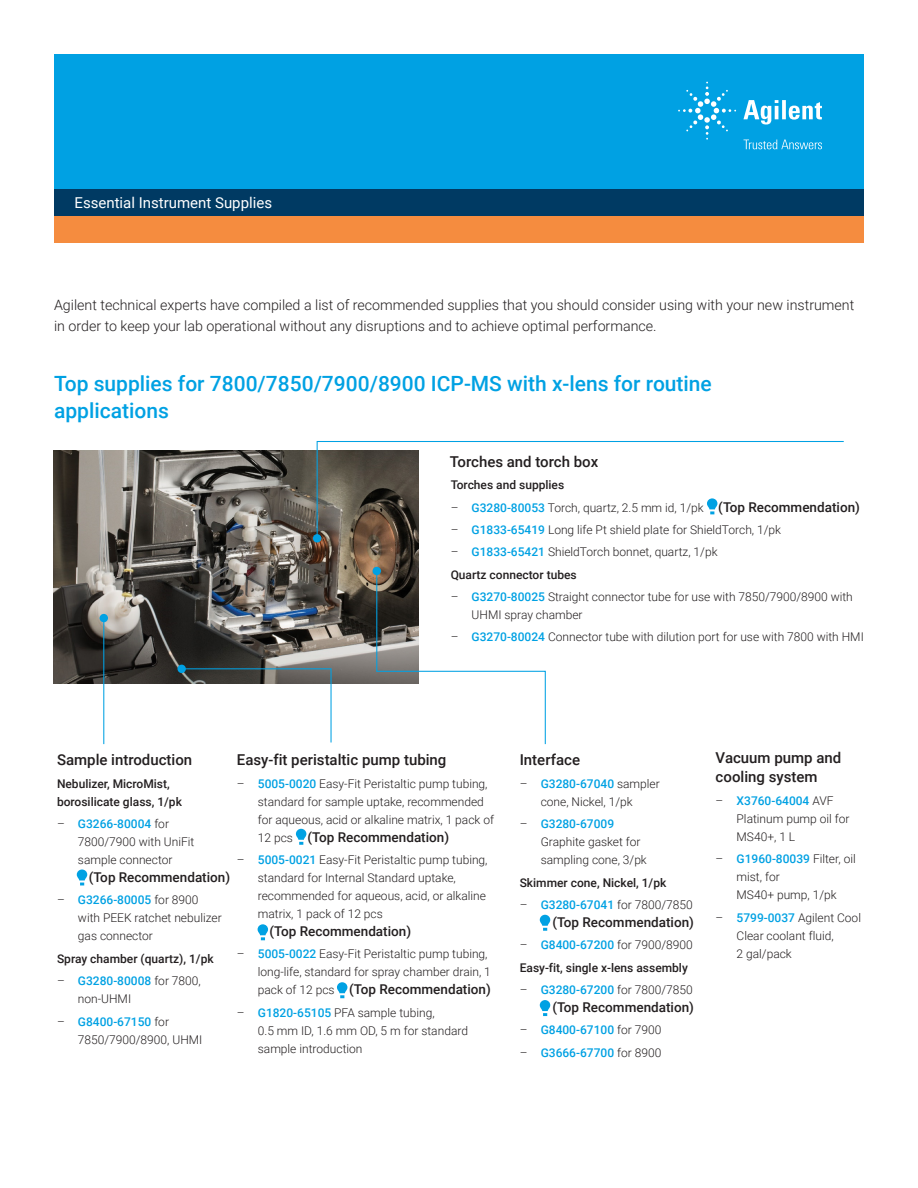
<style>
.page{position:relative;width:918px;height:1188px;background:#fff}
.page>*{position:absolute;margin:0;border:0;box-sizing:border-box;transform-origin:0 0}
.DATA_subhead_large_b{font:500 21px/27px "Roboto";color:#00a1e3}
.FLYER_text_black{font:500 15px/19.5px "Roboto";color:#231f20}
.DATA_header{font:15px "Roboto";color:#fff}
.DATA_opener_text{font:300 14.25px/21px "Roboto";color:#231f20}
.t1{font:500 13.5px "Roboto";color:#231f20}
.t2{font:300 12px/18px "Roboto";color:#231f20}
.FLYER_text_black-2{font:500 12px/18px "Roboto";color:#231f20}
.t3{font:500 12px "Roboto";color:#00a1e3}
.s1{font-weight:500;color:#00a1e3}
.s2{font-weight:500;font-size:13.5px}
.s3{font-weight:300;color:#231f20}
.s4{font-weight:300;font-size:12px}
</style>
<div class="page">
<div style="left:54px;top:216px;width:810px;height:27px;background:#f58c3f"></div>
<div style="left:54px;top:189px;width:810px;height:27px;background:#003a63"></div>
<div style="left:54px;top:54px;width:810px;height:135px;background:#00a1e3"></div>
<svg style="left:743px;top:100px;width:79px;height:25px"></svg>
<svg style="left:678px;top:82px;width:58px;height:58px"></svg>
<svg style="left:744px;top:140px;width:78px;height:9px"></svg>
<img style="left:54px;top:450px;width:364px;height:233px">
<svg style="left:316px;top:441px;width:528px;height:98px"></svg>
<div style="left:313px;top:534px;width:8px;height:8px;background:#00a1e3;border-radius:50%"></div>
<svg style="left:181px;top:668px;width:151px;height:75px"></svg>
<div style="left:177px;top:665px;width:9px;height:8px;background:#00a1e3;border-radius:50%"></div>
<svg style="left:376px;top:570px;width:170px;height:175px"></svg>
<div style="left:373px;top:567px;width:8px;height:8px;background:#00a1e3;border-radius:50%"></div>
<hr style="left:103px;top:618px;width:1px;height:126px;background:#00a1e3">
<div style="left:100px;top:614px;width:8px;height:8px;background:#00a1e3;border-radius:50%"></div>
<svg style="left:337px;top:982px;width:10px;height:16px"></svg>
<svg style="left:540px;top:915px;width:10px;height:16px"></svg>
<svg style="left:707px;top:498px;width:10px;height:16px"></svg>
<svg style="left:540px;top:1000px;width:10px;height:16px"></svg>
<svg style="left:296px;top:829px;width:10px;height:16px"></svg>
<svg style="left:258px;top:924px;width:10px;height:16px"></svg>
<svg style="left:77px;top:870px;width:10px;height:16px"></svg>
<p class="DATA_header" style="left:75px;top:192px;width:199px">Essential Instrument Supplies</p>
<p class="DATA_opener_text" style="left:54px;top:294px;width:802px">Agilent technical experts have compiled a list of recommended supplies that you should consider using with your new instrument in order to keep your lab operational without any disruptions and to achieve optimal performance.</p>
<p class="DATA_subhead_large_b" style="left:54px;top:369px;width:659px">Top supplies for 7800/7850/7900/8900 ICP-MS with x-lens for routine applications</p>
<p class="FLYER_text_black" style="left:450px;top:451px;width:150px">Torches and torch box</p>
<p class="FLYER_text_black-2" style="left:451px;top:476px;width:115px">Torches and supplies</p>
<p class="t2" style="left:451px;top:498px;width:411px">– <span class="s1">G3280-80053</span> Torch, quartz, 2.5 mm id, 1/pk <span class="s2">(Top Recommendation)</span></p>
<p class="t2" style="left:451px;top:520px;width:332px">– <span class="s1">G1833-65419</span> Long life Pt shield plate for ShieldTorch, 1/pk</p>
<p class="t2" style="left:451px;top:543px;width:268px">– <span class="s1">G1833-65421</span> ShieldTorch bonnet, quartz, 1/pk</p>
<p class="FLYER_text_black-2" style="left:451px;top:565px;width:128px">Quartz connector tubes</p>
<p class="t2" style="left:472px;top:587px;width:383px;text-indent:-21px">– <span class="s1">G3270-80025</span> Straight connector tube for use with 7850/7900/8900 with<br>UHMI spray chamber</p>
<p class="t2" style="left:451px;top:628px;width:415px">– <span class="s1">G3270-80024</span> Connector tube with dilution port for use with 7800 with HMI</p>
<p class="FLYER_text_black" style="left:57px;top:749px;width:137px">Sample introduction</p>
<p class="FLYER_text_black-2" style="left:57px;top:774px;width:126px">Nebulizer, MicroMist, borosilicate glass, 1/pk</p>
<p class="t2" style="left:78px;top:814px;width:118px;text-indent:-21px">– <span class="s1">G3266-80004</span> for<br>7800/7900 with UniFit sample connector</p>
<p class="t1" style="left:89px;top:868px;width:143px">(Top Recommendation)</p>
<p class="t3" style="left:57px;top:892px;width:143px"><span class="s3">–</span> G3266-80005 <span class="s3">for 8900</span></p>
<p class="t2" style="left:78px;top:909px;width:145px">with PEEK ratchet nebulizer gas connector</p>
<p class="FLYER_text_black-2" style="left:57px;top:949px;width:158px">Spray chamber (quartz), 1/pk</p>
<p class="t2" style="left:78px;top:972px;width:124px;text-indent:-21px">– <span class="s1">G3280-80008</span> for 7800, non-UHMI</p>
<p class="t2" style="left:78px;top:1012px;width:126px;text-indent:-21px">– <span class="s1">G8400-67150</span> for<br>7850/7900/8900, UHMI</p>
<p class="FLYER_text_black" style="left:237px;top:749px;width:211px">Easy-fit peristaltic pump tubing</p>
<p class="t2" style="left:258px;top:774px;width:238px;text-indent:-21px">– <span class="s1">5005-0020</span> Easy-Fit Peristaltic pump tubing, standard for sample uptake, recommended for aqueous, acid or alkaline matrix, 1 pack of</p>
<p class="t1" style="left:258px;top:827px;width:193px"><span class="s4">12 pcs</span> (Top Recommendation)</p>
<p class="t2" style="left:258px;top:850px;width:231px;text-indent:-21px">– <span class="s1">5005-0021</span> Easy-Fit Peristaltic pump tubing, standard for Internal Standard uptake, recommended for aqueous, acid, or alkaline matrix, 1 pack of 12 pcs</p>
<p class="t1" style="left:270px;top:922px;width:143px">(Top Recommendation)</p>
<p class="t2" style="left:237px;top:945px;width:256px;text-align:right">– <span class="s1">5005-0022</span> Easy-Fit Peristaltic pump tubing, long-life, standard for spray chamber drain, 1</p>
<p class="t1" style="left:258px;top:980px;width:235px"><span class="s4">pack of 12 pcs</span> (Top Recommendation)</p>
<p class="t2" style="left:258px;top:1003px;width:212px;text-indent:-21px">– <span class="s1">G1820-65105</span> PFA sample tubing,<br>0.5 mm ID, 1.6 mm OD, 5 m for standard sample introduction</p>
<p class="FLYER_text_black" style="left:520px;top:749px;width:62px">Interface</p>
<p class="t2" style="left:520px;top:774px;width:142px;text-align:center">– <span class="s1">G3280-67040</span> sampler cone, Nickel, 1/pk</p>
<p class="t2" style="left:541px;top:814px;width:108px;text-indent:-21px">– <span class="s1">G3280-67009<br></span>Graphite gasket for sampling cone, 3/pk</p>
<p class="FLYER_text_black-2" style="left:520px;top:873px;width:148px">Skimmer cone, Nickel, 1/pk</p>
<p class="t2" style="left:520px;top:895px;width:174px">– <span class="s1">G3280-67041</span> for 7800/7850</p>
<p class="t1" style="left:552px;top:913px;width:143px">(Top Recommendation)</p>
<p class="t2" style="left:520px;top:935px;width:174px">– <span class="s1">G8400-67200</span> for 7900/8900</p>
<p class="FLYER_text_black-2" style="left:520px;top:958px;width:170px">Easy-fit, single x-lens assembly</p>
<p class="t2" style="left:520px;top:980px;width:174px">– <span class="s1">G3280-67200</span> for 7800/7850</p>
<p class="t1" style="left:552px;top:998px;width:143px">(Top Recommendation)</p>
<p class="t3" style="left:520px;top:1022px;width:143px"><span class="s3">–</span> G8400-67100 <span class="s3">for 7900</span></p>
<p class="t3" style="left:520px;top:1044px;width:143px"><span class="s3">–</span> G3666-67700 <span class="s3">for 8900</span></p>
<p class="FLYER_text_black" style="left:716px;top:747px;width:127px">Vacuum pump and cooling system</p>
<p class="t2" style="left:737px;top:791px;width:114px;text-indent:-21px">– <span class="s1">X3760-64004</span> AVF<br>Platinum pump oil for<br>MS40+, 1 L</p>
<p class="t2" style="left:737px;top:850px;width:121px;text-indent:-21px">– <span class="s1">G1960-80039</span> Filter, oil mist, for<br>MS40+ pump, 1/pk</p>
<p class="t2" style="left:737px;top:908px;width:126px;text-indent:-21px">– <span class="s1">5799-0037</span> Agilent Cool<br>Clear coolant fluid,<br>2 gal/pack</p>
</div>
